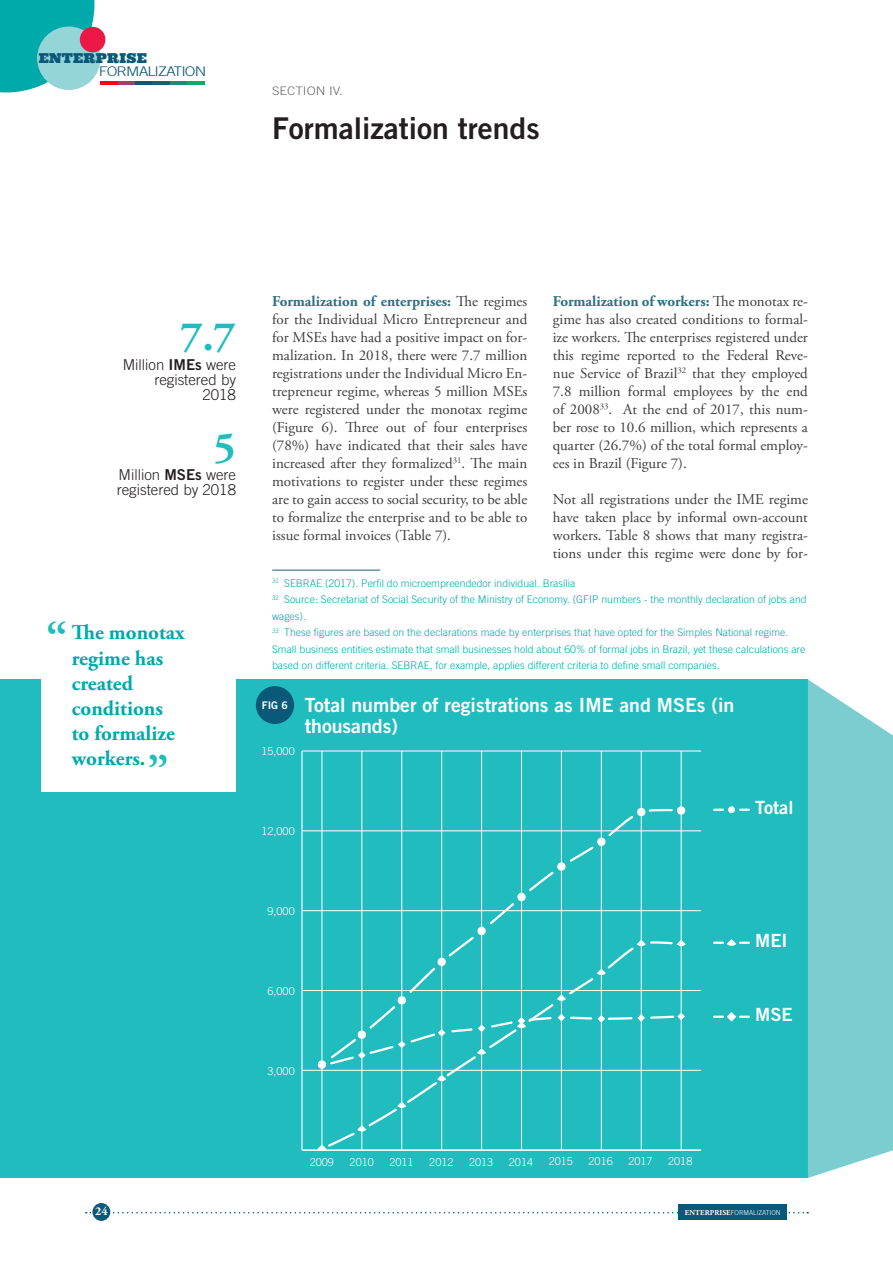
<style>
.page{position:relative;width:893px;height:1263px;background:#fff}
.page>*{position:absolute;margin:0;border:0;box-sizing:border-box;transform-origin:0 0}
.t1{font:700 43.5px "Adobe Garamond Pro";color:#21bdbe}
.NUM{font:700 42px "Adobe Garamond Pro";color:#21bdbe}
.t2{font:30px "Trade Gothic LT Std Bd 2";color:#231f20}
.quote{font:700 21px/25.2px "Adobe Garamond Pro";color:#00a9aa}
.TITLE_box{font:19.5px/21px "Trade Gothic LT Std Bd 2";color:#fff}
.t3{font:18.15px "Trade Gothic LT Std Bd 2";color:#fff}
.text{font:15px/18px "Adobe Garamond Pro";color:#3e3e3f;text-align:justify}
.t4{font:300 15px/15px "Trade Gothic LT Std";color:#231f20}
.t5{font:13.65px "Ultra";letter-spacing:.02em;color:#0b5979}
.t6{font:300 13.35px "Trade Gothic LT Std";letter-spacing:-.06em;color:#0b5979;scale:1.21 1}
.t7{font:700 12px "Adobe Garamond Pro";color:#fff}
.header_title{font:300 11.7px "Trade Gothic LT Std";color:#6c6d70;scale:1.15 1}
.t8{font:300 10.95px "Trade Gothic LT Std";color:#fff}
.Paragraph_Style_1{font:300 10.5px/16.5px "Trade Gothic LT Std";color:#00a9aa}
.t9{font:10.5px "Trade Gothic LT Std Bd 2";color:#fff}
.t10{font:300 6.75px "Trade Gothic LT Std";color:#fff}
.s1{font-family:"Trade Gothic LT Std Bd 2";font-weight:400}
.s2{color:#00ac69}
.s3{font-weight:700;color:#2f6f80}
.s4{font-family:"Adobe Garamond Pro";font-weight:700;font-size:7.5px}
</style>
<div class="page">
<svg style="left:86px;top:1212px;width:722px;height:1px"></svg>
<div style="left:92px;top:1203px;width:18px;height:18px;background:#0b5979;border-radius:50%"></div>
<div style="left:679px;top:1204px;width:108px;height:16px;background:#0b5979"></div>
<svg style="left:0;top:0;width:94px;height:92px;background:#11aeaf"></svg>
<div style="left:37px;top:27px;width:64px;height:63px;background:#94d5d7;border-radius:50%"></div>
<div style="left:80px;top:27px;width:25px;height:25px;background:#ed1845;border-radius:50%"></div>
<hr style="left:100px;top:81px;width:18px;height:4px;background:#ff0310">
<hr style="left:118px;top:81px;width:17px;height:4px;background:#984278">
<hr style="left:135px;top:81px;width:18px;height:4px;background:#0b5979">
<hr style="left:153px;top:81px;width:17px;height:4px;background:#136478">
<hr style="left:170px;top:81px;width:18px;height:4px;background:#268679">
<hr style="left:188px;top:81px;width:17px;height:4px;background:#1aa466">
<hr style="left:272px;top:570px;width:108px;height:1px;background:#0f6577">
<div style="left:0;top:679px;width:808px;height:499px;background:#21bdbe"></div>
<div style="left:256px;top:686px;width:38px;height:38px;background:#0b5979;border-radius:50%"></div>
<svg style="left:808px;top:679px;width:85px;height:499px;background:#85d1d2"></svg>
<hr style="left:322px;top:751px;width:1px;height:399px;background:#fff">
<hr style="left:362px;top:751px;width:1px;height:399px;background:#fff">
<hr style="left:401px;top:751px;width:1px;height:399px;background:#fff">
<hr style="left:441px;top:751px;width:1px;height:399px;background:#fff">
<hr style="left:481px;top:751px;width:1px;height:399px;background:#fff">
<hr style="left:521px;top:751px;width:1px;height:399px;background:#fff">
<hr style="left:561px;top:751px;width:1px;height:399px;background:#fff">
<hr style="left:601px;top:751px;width:1px;height:399px;background:#fff">
<hr style="left:641px;top:751px;width:1px;height:399px;background:#fff">
<hr style="left:681px;top:751px;width:1px;height:399px;background:#fff">
<hr style="left:301px;top:751px;width:2px;height:399px;background:#fff">
<hr style="left:302px;top:1149px;width:399px;height:2px;background:#fff">
<hr style="left:302px;top:1070px;width:399px;height:1px;background:#fff">
<hr style="left:302px;top:990px;width:399px;height:1px;background:#fff">
<hr style="left:302px;top:910px;width:399px;height:1px;background:#fff">
<hr style="left:302px;top:830px;width:399px;height:1px;background:#fff">
<hr style="left:302px;top:751px;width:399px;height:1px;background:#fff">
<svg style="left:317px;top:806px;width:369px;height:345px"></svg>
<div style="left:728px;top:806px;width:7px;height:7px;background:#fff;border-radius:50%"></div>
<svg style="left:740px;top:809px;width:9px;height:2px"></svg>
<svg style="left:714px;top:809px;width:9px;height:2px"></svg>
<svg style="left:714px;top:1012px;width:35px;height:9px"></svg>
<svg style="left:714px;top:939px;width:35px;height:7px"></svg>
<div style="left:41px;top:602px;width:195px;height:190px;background:#fff"></div>
<p class="t5" style="left:39px;top:50px;width:109px">ENTERPRISE</p>
<p class="t6" style="left:99px;top:63px;width:90px">FORMALIZATION</p>
<p class="header_title" style="left:272px;top:84px;width:63px">SECTION IV.</p>
<p class="t2" style="left:272px;top:110px;width:269px">Formalization trends</p>
<p class="NUM" style="left:181px;top:313px;width:56px">7.7</p>
<p class="t4" style="left:123px;top:357px;width:115px;text-align:right">Million <span class="s1">IMEs</span> were registered by<br>2018</p>
<p class="NUM" style="left:214px;top:423px;width:23px">5</p>
<p class="t4" style="left:117px;top:467px;width:121px">Million <span class="s1">MSEs</span> were registered by 2018</p>
<p class="t1" style="left:46px;top:613px;width:22px">“</p>
<p class="quote" style="left:72px;top:620px;width:114px">The monotax regime has created conditions to formalize workers<span class="s2">.</span></p>
<p class="t1" style="left:148px;top:746px;width:22px">”</p>
<p class="text" style="left:272px;top:293px;width:257px"><span class="s3">Formalization of enterprises:</span> The regimes for the Individual Micro Entrepreneur and for MSEs have had a positive impact on for&shy;malization. In 2018, there were 7.7 million registrations under the Individual Micro En&shy;trepreneur regime, whereas 5 million MSEs were registered under the monotax regime (Figure 6). Three out of four enterprises (78%) have indicated that their sales have increased after they formalized<sup>31</sup>. The main motivations to register under these regimes are to gain access to social security, to be able to formalize the enterprise and to be able to issue formal invoices (Table 7).</p>
<p class="Paragraph_Style_1" style="left:272px;top:574px;width:305px"><sup>31</sup> SEBRAE (2017). Perfil do microempreendedor individual. Brasília</p>
<p class="Paragraph_Style_1" style="left:272px;top:591px;width:536px"><sup>32</sup> Source: Secretariat of Social Security of the Ministry of Economy. (GFIP numbers - the monthly declaration of jobs and wages).</p>
<p class="Paragraph_Style_1" style="left:272px;top:624px;width:535px"><sup>33</sup> These figures are based on the declarations made by enterprises that have opted for the Simples National regime.<br>Small business entities estimate that small businesses hold about 60% of formal jobs in Brazil, yet these calculations are based on different criteria. SEBRAE, for example, applies different criteria to define small companies.</p>
<p class="text" style="left:553px;top:293px;width:257px"><span class="s3">Formalization of workers:</span> The monotax re&shy;gime has also created conditions to formal&shy;ize workers. The enterprises registered under this regime reported to the Federal Reve&shy;nue Service of Brazil<sup>32</sup> that they employed 7.8 million formal employees by the end of 2008<sup>33</sup>. At the end of 2017, this num&shy;ber rose to 10.6 million, which represents a quarter (26.7%) of the total formal employ&shy;ees in Brazil (Figure 7).</p>
<p class="text" style="left:553px;top:491px;width:257px">Not all registrations under the IME regime have taken place by informal own-account workers. Table 8 shows that many registra&shy;tions under this regime were done by for-</p>
<p class="t9" style="left:262px;top:698px;width:27px">FIG 6</p>
<p class="t8" style="left:261px;top:745px;width:35px">15,000</p>
<p class="TITLE_box" style="left:305px;top:694px;width:431px">Total number of registrations as IME and MSEs (in thousands)</p>
<p class="t8" style="left:261px;top:825px;width:35px">12,000</p>
<p class="t3" style="left:755px;top:796px;width:40px">Total</p>
<p class="t8" style="left:268px;top:904px;width:29px">9,000</p>
<p class="t8" style="left:268px;top:984px;width:29px">6,000</p>
<p class="t8" style="left:268px;top:1064px;width:29px">3,000</p>
<p class="t3" style="left:755px;top:929px;width:34px">MEI</p>
<p class="t3" style="left:755px;top:1003px;width:39px">MSE</p>
<p class="t8" style="left:310px;top:1156px;width:26px">2009</p>
<p class="t8" style="left:350px;top:1156px;width:26px">2010</p>
<p class="t8" style="left:389px;top:1156px;width:26px">2011</p>
<p class="t8" style="left:429px;top:1156px;width:26px">2012</p>
<p class="t8" style="left:469px;top:1156px;width:26px">2013</p>
<p class="t8" style="left:509px;top:1156px;width:26px">2014</p>
<p class="t8" style="left:549px;top:1154px;width:26px">2015</p>
<p class="t8" style="left:589px;top:1154px;width:26px">2016</p>
<p class="t8" style="left:628px;top:1154px;width:26px">2017</p>
<p class="t8" style="left:668px;top:1154px;width:26px">2018</p>
<p class="t7" style="left:95px;top:1204px;width:14px">24</p>
<p class="t10" style="left:685px;top:1208px;width:97px"><span class="s4">ENTERPRISE</span>FORMALIZATION</p>
</div>
